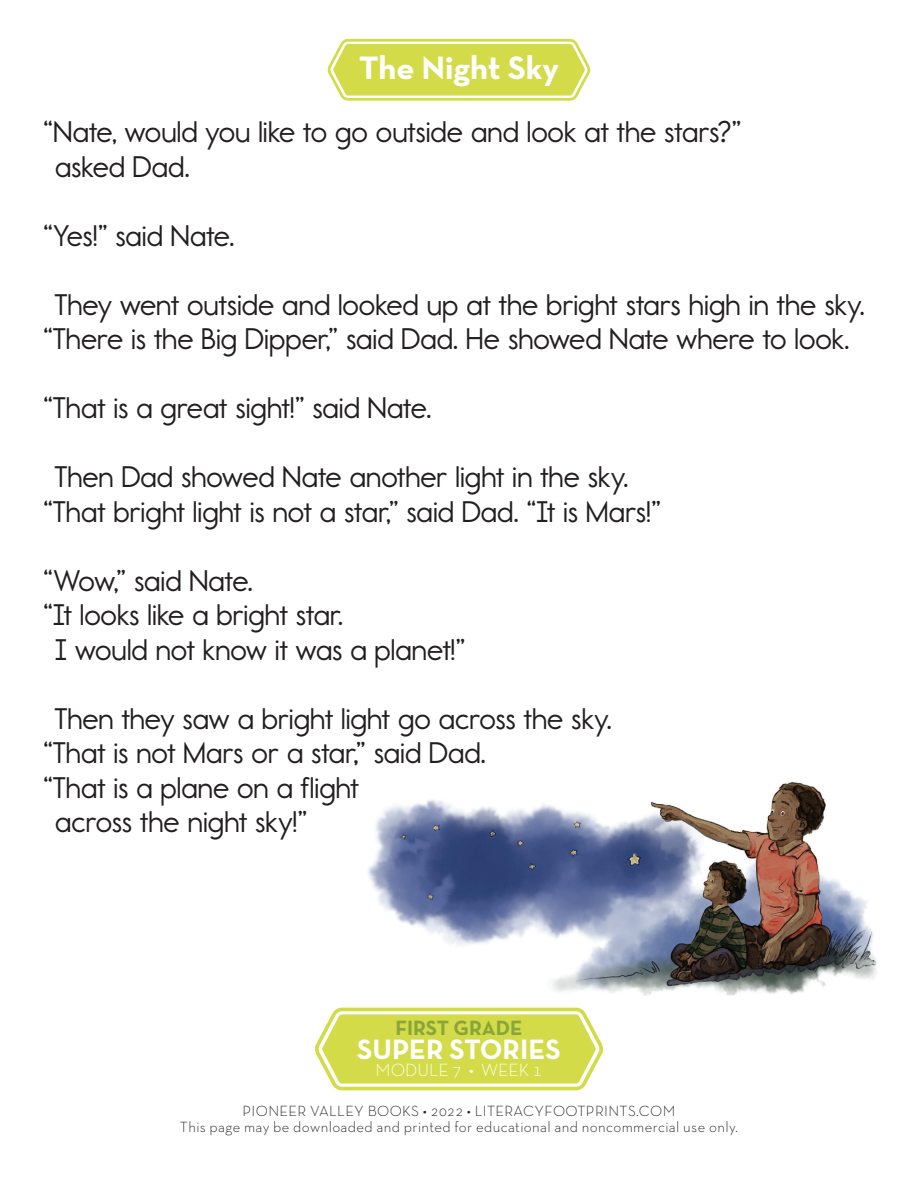
<style>
.page{position:relative;width:918px;height:1188px;background:#fff}
.page>*{position:absolute;margin:0;border:0;box-sizing:border-box;transform-origin:0 0}
.t1{font:700 33px "Neutra Text TF";color:#fff}
.t2{font:30px/34.5px "Report School Rg";color:#231f20}
.t3{font:700 28.5px "Neutra Text TF";color:#fff}
.t4{font:700 21px "Neutra Text TF";color:#87a43d}
.t5{font:300 18px "Neutra Text TF";color:#fff}
.t6{font:300 15px "Neutra Text TF";letter-spacing:.025em;color:#231f20}
</style>
<div class="page">
<svg style="left:315px;top:1008px;width:288px;height:82px;background:#d9e163"></svg>
<svg style="left:327px;top:39px;width:264px;height:62px;background:#d9e163"></svg>
<img style="left:368px;top:781px;width:509px;height:215px">
<p class="t1" style="left:359px;top:48px;width:202px">The Night Sky</p>
<p class="t2" style="left:55px;top:115px;width:688px;text-indent:-12px">“Nate, would you like to go outside and look at the stars?” asked Dad.</p>
<p class="t2" style="left:43px;top:218px;width:192px">“Yes!” said Nate.</p>
<p class="t2" style="left:54px;top:287px;width:812px">They went outside and looked up at the bright stars high in the sky.</p>
<p class="t2" style="left:43px;top:322px;width:807px">“There is the Big Dipper,” said Dad. He showed Nate where to look.</p>
<p class="t2" style="left:43px;top:391px;width:389px">“That is a great sight!” said Nate.</p>
<p class="t2" style="left:54px;top:460px;width:576px">Then Dad showed Nate another light in the sky.</p>
<p class="t2" style="left:43px;top:494px;width:619px">“That bright light is not a star,” said Dad. “It is Mars!”</p>
<p class="t2" style="left:43px;top:563px;width:211px">“Wow,” said Nate.</p>
<p class="t2" style="left:43px;top:598px;width:301px">“It looks like a bright star.</p>
<p class="t2" style="left:55px;top:632px;width:412px">I would not know it was a planet!”</p>
<p class="t2" style="left:54px;top:701px;width:559px">Then they saw a bright light go across the sky.</p>
<p class="t2" style="left:43px;top:736px;width:444px">“That is not Mars or a star,” said Dad.</p>
<p class="t2" style="left:55px;top:770px;width:305px;text-indent:-12px">“That is a plane on a flight across the night sky!”</p>
<p class="t4" style="left:395px;top:1015px;width:129px">FIRST GRADE</p>
<p class="t3" style="left:357px;top:1032px;width:205px">SUPER STORIES</p>
<p class="t5" style="left:376px;top:1059px;width:168px">MODULE 7 • WEEK 1</p>
<p class="t6" style="left:243px;top:1101px;width:434px">PIONEER VALLEY BOOKS • 2022 • LITERACYFOOTPRINTS.COM</p>
<p class="t6" style="left:180px;top:1118px;width:560px">This page may be downloaded and printed for educational and noncommercial use only.</p>
</div>
